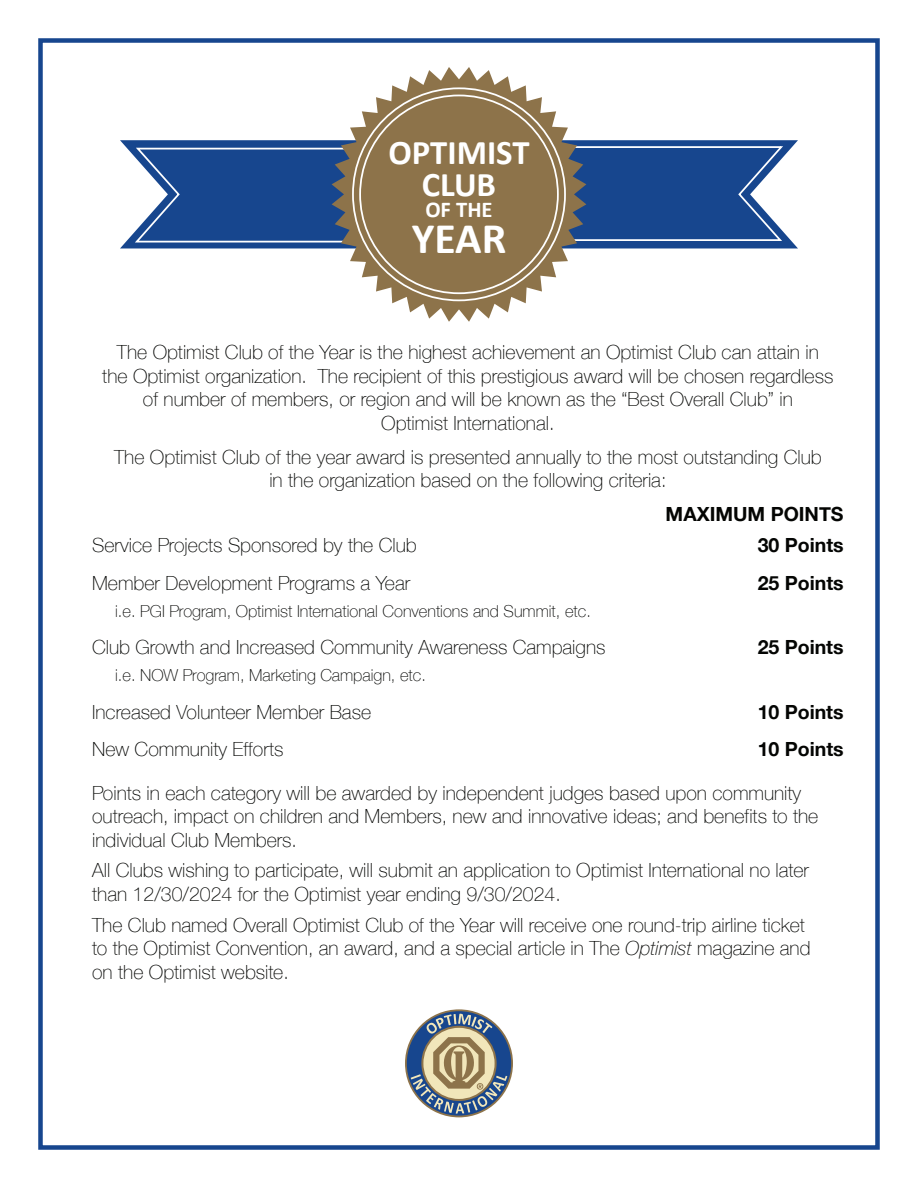
<style>
.page{position:relative;width:918px;height:1188px;background:#fff}
.page>*{position:absolute;margin:0;border:0;box-sizing:border-box;transform-origin:0 0}
.t1{font:700 43.8px "Calibri";color:#fff}
.t2{font:700 34.65px/32px "Calibri";color:#fff;text-align:center}
.t3{font:700 22.65px "Calibri";color:#fff}
.t4{font:100 19.5px/23.4px "Helvetica Neue";color:#040503}
.t5{font:700 19.5px "Helvetica Neue";color:#040503}
.t6{font:100 16.5px "Helvetica Neue";color:#040503}
.s1{font-style:italic}
</style>
<div class="page">
<svg style="left:120px;top:140px;width:678px;height:108px;background:#3a629f"></svg>
<svg style="left:332px;top:67px;width:254px;height:255px;fill:#8d734a"></svg>
<div style="left:38px;top:38px;width:842px;height:1112px;border:5px solid #17468e"></div>
<svg style="left:405px;top:1009px;width:108px;height:108px"></svg>
<h2 class="t2" style="left:388px;top:137px;width:143px">OPTIMIST<br>CLUB</h2>
<p class="t3" style="left:425px;top:195px;width:69px">OF THE</p>
<h1 class="t1" style="left:412px;top:210px;width:96px">YEAR</h1>
<p class="t4" style="left:102px;top:340px;width:733px;text-align:center">The Optimist Club of the Year is the highest achievement an Optimist Club can attain in the Optimist organization. The recipient of this prestigious award will be chosen regardless of number of members, or region and will be known as the “Best Overall Club” in<br>Optimist International.</p>
<p class="t4" style="left:114px;top:445px;width:709px;text-align:center">The Optimist Club of the year award is presented annually to the most outstanding Club in the organization based on the following criteria:</p>
<p class="t5" style="left:666px;top:499px;width:179px">MAXIMUM POINTS</p>
<p class="t4" style="left:92px;top:533px;width:326px">Service Projects Sponsored by the Club</p>
<p class="t5" style="left:758px;top:530px;width:87px">30 Points</p>
<p class="t4" style="left:92px;top:570px;width:320px">Member Development Programs a Year</p>
<p class="t5" style="left:758px;top:568px;width:87px">25 Points</p>
<p class="t6" style="left:115px;top:598px;width:477px">i.e. PGI Program, Optimist International Conventions and Summit, etc.</p>
<p class="t4" style="left:92px;top:635px;width:515px">Club Growth and Increased Community Awareness Campaigns</p>
<p class="t5" style="left:758px;top:632px;width:87px">25 Points</p>
<p class="t6" style="left:115px;top:663px;width:312px">i.e. NOW Program, Marketing Campaign, etc.</p>
<p class="t4" style="left:92px;top:699px;width:281px">Increased Volunteer Member Base</p>
<p class="t5" style="left:758px;top:697px;width:87px">10 Points</p>
<p class="t4" style="left:92px;top:737px;width:193px">New Community Efforts</p>
<p class="t5" style="left:758px;top:734px;width:87px">10 Points</p>
<p class="t4" style="left:92px;top:780px;width:728px">Points in each category will be awarded by independent judges based upon community outreach, impact on children and Members, new and innovative ideas; and benefits to the individual Club Members.</p>
<p class="t4" style="left:92px;top:858px;width:718px">All Clubs wishing to participate, will submit an application to Optimist International no later than 12/30/2024 for the Optimist year ending 9/30/2024.</p>
<p class="t4" style="left:92px;top:912px;width:720px">The Club named Overall Optimist Club of the Year will receive one round-trip airline ticket to the Optimist Convention, an award, and a special article in The <span class="s1">Optimist</span> magazine and on the Optimist website.</p>
</div>
